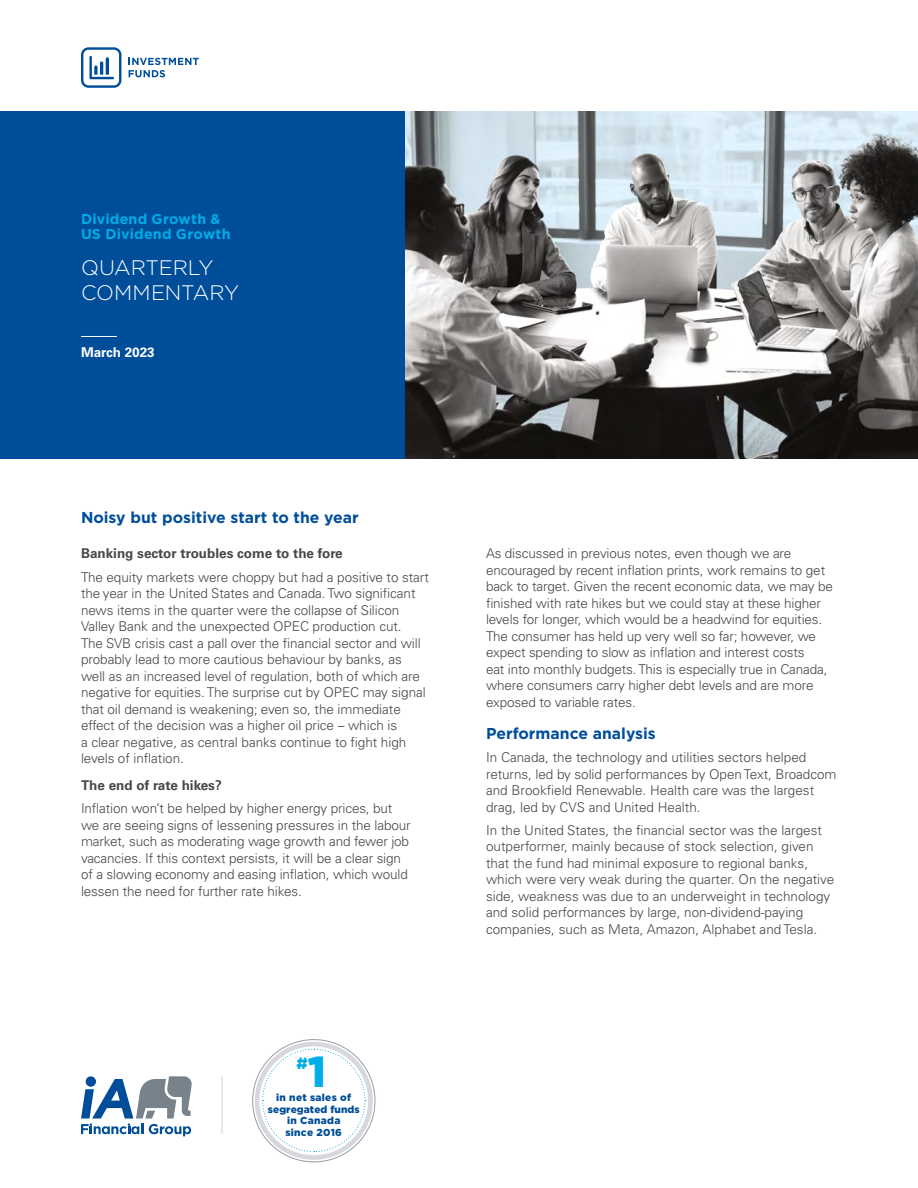
<style>
.page{position:relative;width:918px;height:1188px;background:#fff}
.page>*{position:absolute;margin:0;border:0;box-sizing:border-box;transform-origin:0 0}
.t1{font:900 43.35px "Gotham";color:#00ade8}
.t2{font:300 21px/25.5px "Gotham";letter-spacing:-.005em;color:#fff}
.t3{font:900 16.2px "Gotham";color:#00ade8}
.H2_Top{font:700 15.75px "Gotham";color:#004e9a}
.t4{font:700 14.25px/15.8px "Gotham";letter-spacing:.015em;color:#00ace8}
.t5{font:300 13.5px/16.5px "Univers LT Pro 45";letter-spacing:-.005em;color:#474747}
.t6{font:700 13.5px "Univers LT Pro 65";color:#474747}
.t7{font:700 13.5px "Univers LT Pro 65";color:#fff}
.t8{font:900 10.2px/11.6px "Gotham";letter-spacing:.025em;color:#004e97;text-align:center}
</style>
<div class="page">
<div style="left:0;top:111px;width:408px;height:347px;background:#004e9a"></div>
<hr style="left:81px;top:336px;width:36px;height:1px;background:#fff">
<img style="left:405px;top:111px;width:513px;height:347px">
<svg style="left:81px;top:1076px;width:111px;height:60px"></svg>
<hr style="left:222px;top:1076px;width:1px;height:58px;background:#cfd3d7">
<div style="left:255px;top:1042px;width:118px;height:118px;border:5px solid #d7d8dd;border-radius:50%"></div>
<svg style="left:262px;top:1048px;width:104px;height:104px"></svg>
<svg style="left:81px;top:47px;width:40px;height:41px"></svg>
<svg style="left:129px;top:58px;width:70px;height:19px"></svg>
<h1 class="t4" style="left:81px;top:211px;width:151px">Dividend Growth &amp;<br>US Dividend Growth</h1>
<h1 class="t2" style="left:81px;top:254px;width:160px">QUARTERLY<br>COMMENTARY</h1>
<p class="t7" style="left:81px;top:343px;width:75px">March 2023</p>
<h2 class="H2_Top" style="left:81px;top:507px;width:279px">Noisy but positive start to the year</h2>
<h4 class="t6" style="left:81px;top:544px;width:263px">Banking sector troubles come to the fore</h4>
<p class="t5" style="left:81px;top:568px;width:349px">The equity markets were choppy but had a positive to start the year in the United States and Canada. Two significant news items in the quarter were the collapse of Silicon Valley Bank and the unexpected OPEC production cut.<br>The SVB crisis cast a pall over the financial sector and will probably lead to more cautious behaviour by banks, as well as an increased level of regulation, both of which are negative for equities. The surprise cut by OPEC may signal that oil demand is weakening; even so, the immediate effect of the decision was a higher oil price – which is<br>a clear negative, as central banks continue to fight high levels of inflation.</p>
<h4 class="t6" style="left:81px;top:776px;width:142px">The end of rate hikes?</h4>
<p class="t5" style="left:81px;top:800px;width:331px">Inflation won’t be helped by higher energy prices, but we are seeing signs of lessening pressures in the labour market, such as moderating wage growth and fewer job vacancies. If this context persists, it will be a clear sign of a slowing economy and easing inflation, which would lessen the need for further rate hikes.</p>
<p class="t3" style="left:297px;top:1052px;width:13px">#</p>
<p class="t1" style="left:308px;top:1042px;width:20px">1</p>
<p class="t8" style="left:268px;top:1091px;width:93px">in net sales of segregated funds in Canada<br>since 2016</p>
<p class="t5" style="left:486px;top:545px;width:348px">As discussed in previous notes, even though we are encouraged by recent inflation prints, work remains to get back to target. Given the recent economic data, we may be finished with rate hikes but we could stay at these higher levels for longer, which would be a headwind for equities.<br>The consumer has held up very well so far; however, we expect spending to slow as inflation and interest costs<br>eat into monthly budgets. This is especially true in Canada, where consumers carry higher debt levels and are more exposed to variable rates.</p>
<h2 class="H2_Top" style="left:486px;top:723px;width:171px">Performance analysis</h2>
<p class="t5" style="left:486px;top:749px;width:352px">In Canada, the technology and utilities sectors helped returns, led by solid performances by Open Text, Broadcom and Brookfield Renewable. Health care was the largest drag, led by CVS and United Health.</p>
<p class="t5" style="left:486px;top:822px;width:350px">In the United States, the financial sector was the largest outperformer, mainly because of stock selection, given that the fund had minimal exposure to regional banks, which were very weak during the quarter. On the negative side, weakness was due to an underweight in technology and solid performances by large, non-dividend-paying companies, such as Meta, Amazon, Alphabet and Tesla.</p>
</div>
